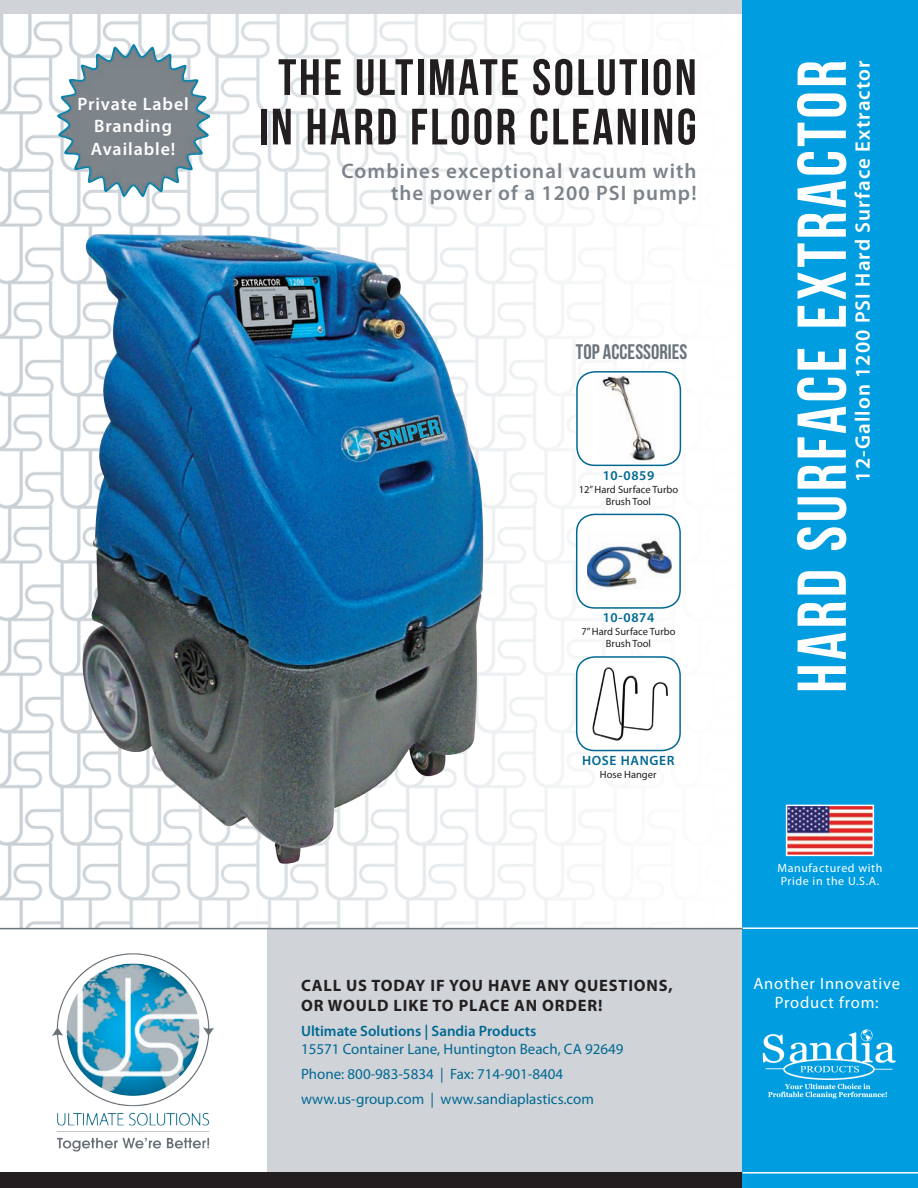
<style>
.page{position:relative;width:918px;height:1188px;background:#fff}
.page>*{position:absolute;margin:0;border:0;box-sizing:border-box;transform-origin:0 0}
.t1{font:69px "Bebas Neue";letter-spacing:.05em;color:#fff}
.t2{font:51px "Bebas Neue";letter-spacing:.05em;color:#231f20}
.t3{font:600 21px "Myriad Pro";letter-spacing:.05em;color:#7c838a}
.t4{font:600 21px "Myriad Pro";letter-spacing:.05em;color:#fff}
.t5{font:21px "Bebas Neue";color:#6a747b}
.t6{font:600 18px/22.5px "Myriad Pro";letter-spacing:.05em;color:#fff}
.t7{font:700 16.5px/19.5px "Myriad Pro";letter-spacing:.05em;color:#231f20}
.t8{font:16.5px "Myriad Pro";letter-spacing:.05em;color:#fff}
.t9{font:15px "Myriad Pro";color:#006893}
.t10{font:600 15px "Myriad Pro";color:#006893}
.t11{font:600 13.5px "Myriad Pro";letter-spacing:.05em;color:#006893}
.t12{font:12px "Myriad Pro";letter-spacing:.05em;color:#fff}
.t13{font:10.5px/12.6px "Myriad Pro";color:#231f20;text-align:center}
</style>
<div class="page">
<img style="left:0;top:14px;width:742px;height:914px">
<div style="left:0;top:0;width:918px;height:14px;background:#d0d4d8"></div>
<div style="left:0;top:929px;width:918px;height:259px;background:#d0d4d8"></div>
<div style="left:0;top:928px;width:267px;height:259px;background:#fff"></div>
<div style="left:0;top:1173px;width:918px;height:15px;background:#231f20"></div>
<div style="left:742px;top:0;width:176px;height:1188px;background:#009ee1"></div>
<hr style="left:742px;top:927px;width:176px;height:2px;background:#fff">
<hr style="left:742px;top:1172px;width:176px;height:2px;background:#fff">
<img style="left:57px;top:44px;width:152px;height:153px">
<img style="left:52px;top:953px;width:162px;height:199px">
<div style="left:577px;top:372px;width:103px;height:93px;background:#fff;border-radius:18px"></div>
<div style="left:576px;top:371px;width:105px;height:95px;border:2px solid #006893;border-radius:18px"></div>
<div style="left:577px;top:657px;width:103px;height:94px;background:#fff;border-radius:18px"></div>
<div style="left:576px;top:656px;width:105px;height:95px;border:2px solid #006893;border-radius:18px"></div>
<div style="left:577px;top:514px;width:103px;height:94px;background:#fff;border-radius:18px"></div>
<div style="left:576px;top:514px;width:105px;height:95px;border:2px solid #006893;border-radius:18px"></div>
<img style="left:592px;top:667px;width:76px;height:74px">
<img style="left:763px;top:1029px;width:133px;height:69px">
<hr style="left:0;top:928px;width:743px;height:1px;background:#6a747b">
<img style="left:71px;top:219px;width:425px;height:657px">
<img style="left:588px;top:538px;width:83px;height:51px">
<img style="left:602px;top:376px;width:53px;height:85px">
<img style="left:789px;top:808px;width:82px;height:45px">
<div style="left:786px;top:805px;width:88px;height:51px;border:2px solid #fff"></div>
<p class="t6" style="left:77px;top:92px;width:113px">Private Label</p>
<p class="t6" style="left:91px;top:114px;width:86px">Branding<br>Available!</p>
<p class="t2" style="left:278px;top:49px;width:420px">THE ULTIMATE SOLUTION</p>
<p class="t2" style="left:259px;top:99px;width:439px">IN HARD FLOOR CLEANING</p>
<p class="t3" style="left:342px;top:157px;width:357px">Combines exceptional vacuum with</p>
<p class="t3" style="left:391px;top:180px;width:307px">the power of a 1200 PSI pump!</p>
<p class="t5" style="left:576px;top:340px;width:113px">TOP ACCESSORIES</p>
<p class="t11" style="left:603px;top:467px;width:53px">10-0859</p>
<p class="t13" style="left:579px;top:483px;width:101px">12” Hard Surface Turbo<br>Brush Tool</p>
<p class="t11" style="left:603px;top:609px;width:53px">10-0874</p>
<p class="t13" style="left:582px;top:625px;width:96px">7” Hard Surface Turbo<br>Brush Tool</p>
<p class="t11" style="left:582px;top:752px;width:94px">HOSE HANGER</p>
<p class="t13" style="left:600px;top:768px;width:58px">Hose Hanger</p>
<p class="t7" style="left:301px;top:976px;width:373px">CALL US TODAY IF YOU HAVE ANY QUESTIONS,<br>OR WOULD LIKE TO PLACE AN ORDER!</p>
<p class="t10" style="left:301px;top:1022px;width:237px">Ultimate Solutions | Sandia Products</p>
<p class="t9" style="left:301px;top:1040px;width:324px">15571 Container Lane, Huntington Beach, CA 92649</p>
<p class="t9" style="left:301px;top:1065px;width:264px">Phone: 800-983-5834 | Fax: 714-901-8404</p>
<p class="t9" style="left:301px;top:1089px;width:294px">www.us-group.com | www.sandiaplastics.com</p>
<p class="t1" style="left:784px;top:693px;width:634px;rotate:-90deg">HARD SURFACE EXTRACTOR</p>
<p class="t4" style="left:849px;top:482px;width:423px;rotate:-90deg">12-Gallon 1200 PSI Hard Surface Extractor</p>
<p class="t12" style="left:777px;top:861px;width:107px">Manufactured with</p>
<p class="t12" style="left:781px;top:873px;width:100px">Pride in the U.S.A.</p>
<p class="t8" style="left:753px;top:973px;width:148px">Another Innovative</p>
<p class="t8" style="left:775px;top:993px;width:105px">Product from:</p>
</div>
